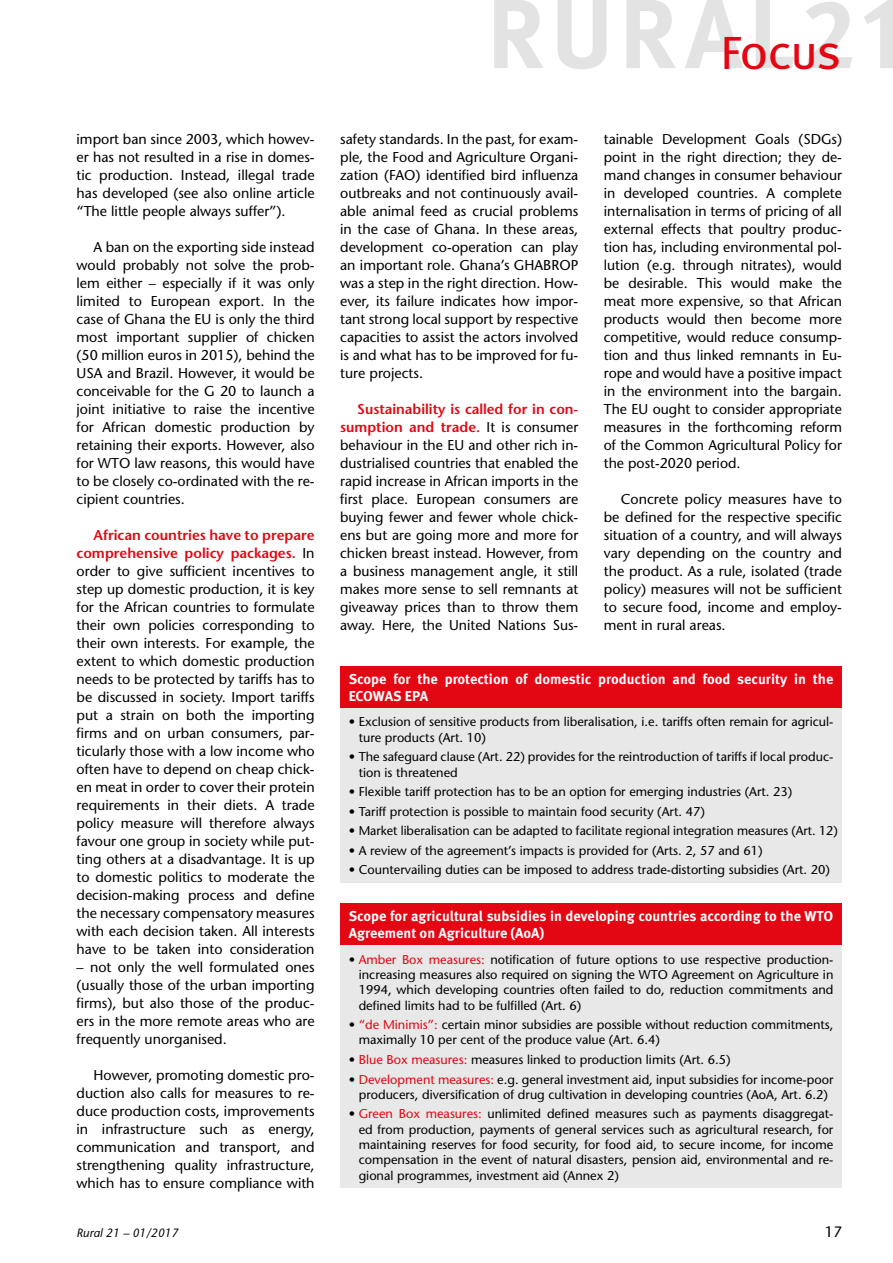
<style>
.page{position:relative;width:893px;height:1263px;background:#fff}
.page>*{position:absolute;margin:0;border:0;box-sizing:border-box;transform-origin:0 0}
.t1{font:46.5px "Meta Pro";letter-spacing:-.04em;color:#e30613}
.t2{font:500 15px "Stone Sans Std";color:#000}
.t3{font:500 14.25px/18px "Stone Sans Std";color:#000;text-align:justify}
.t4{font:700 14.25px/17.1px "Meta Pro";color:#fff}
.t5{font:500 12.75px/15.3px "Stone Sans Std";color:#000}
.t6{font:italic 500 12px "Stone Sans Std";color:#000}
.s1{font-weight:600;color:#e30613}
.s2{color:#e30613}
</style>
<div class="page">
<svg style="left:494px;top:0;width:399px;height:69px"></svg>
<div style="left:340px;top:666px;width:502px;height:43px;background:#e30613"></div>
<div style="left:340px;top:709px;width:502px;height:174px;background:#e8e8e8"></div>
<div style="left:340px;top:903px;width:502px;height:43px;background:#e30613"></div>
<div style="left:340px;top:946px;width:502px;height:242px;background:#e8e8e8"></div>
<h1 class="t1" style="left:720px;top:23px;width:123px">Focus</h1>
<p class="t3" style="left:77px;top:130px;width:240px">import ban since 2003, which howev&shy;er has not resulted in a rise in domes&shy;tic production. Instead, illegal trade has developed (see also online article “The little people always suffer”).</p>
<p class="t3" style="left:77px;top:238px;width:240px;text-indent:17px">A ban on the exporting side instead would probably not solve the prob&shy;lem either – especially if it was only limited to European export. In the case of Ghana the EU is only the third most important supplier of chicken (50 million euros in 2015), behind the USA and Brazil. However, it would be conceivable for the G 20 to launch a joint initiative to raise the incentive for African domestic production by retaining their exports. However, also for WTO law reasons, this would have to be closely co-ordinated with the re&shy;cipient countries.</p>
<p class="t3" style="left:77px;top:526px;width:240px;text-indent:17px"><span class="s1">African countries have to prepare comprehensive policy packages.</span> In order to give sufficient incentives to step up domestic production, it is key for the African countries to formulate their own policies corresponding to their own interests. For example, the extent to which domestic production needs to be protected by tariffs has to be discussed in society. Import tariffs put a strain on both the importing firms and on urban consumers, par&shy;ticularly those with a low income who often have to depend on cheap chick&shy;en meat in order to cover their protein requirements in their diets. A trade policy measure will therefore always favour one group in society while put&shy;ting others at a disadvantage. It is up to domestic politics to moderate the decision-making process and define the necessary compensatory measures with each decision taken. All interests have to be taken into consideration</p>
<p class="t3" style="left:77px;top:958px;width:240px">– not only the well formulated ones (usually those of the urban importing firms), but also those of the produc&shy;ers in the more remote areas who are frequently unorganised.</p>
<p class="t3" style="left:77px;top:1066px;width:240px;text-indent:17px">However, promoting domestic pro&shy;duction also calls for measures to re&shy;duce production costs, improvements in infrastructure such as energy, communication and transport, and strengthening quality infrastructure, which has to ensure compliance with</p>
<p class="t3" style="left:340px;top:130px;width:240px">safety standards. In the past, for exam&shy;ple, the Food and Agriculture Organi&shy;zation (FAO) identified bird influenza outbreaks and not continuously avail&shy;able animal feed as crucial problems in the case of Ghana. In these areas, development co-operation can play an important role. Ghana’s GHABROP was a step in the right direction. How&shy;ever, its failure indicates how impor&shy;tant strong local support by respective capacities to assist the actors involved is and what has to be improved for fu&shy;ture projects.</p>
<p class="t3" style="left:340px;top:400px;width:240px;text-indent:17px"><span class="s1">Sustainability is called for in con&shy;sumption and trade.</span> It is consumer behaviour in the EU and other rich in&shy;dustrialised countries that enabled the rapid increase in African imports in the first place. European consumers are buying fewer and fewer whole chick&shy;ens but are going more and more for chicken breast instead. However, from a business management angle, it still makes more sense to sell remnants at giveaway prices than to throw them away. Here, the United Nations Sus-</p>
<p class="t3" style="left:604px;top:130px;width:240px">tainable Development Goals (SDGs) point in the right direction; they de&shy;mand changes in consumer behaviour in developed countries. A complete internalisation in terms of pricing of all external effects that poultry produc&shy;tion has, including environmental pol&shy;lution (e.g. through nitrates), would be desirable. This would make the meat more expensive, so that African products would then become more competitive, would reduce consump&shy;tion and thus linked remnants in Eu&shy;rope and would have a positive impact in the environment into the bargain.<br>The EU ought to consider appropriate measures in the forthcoming reform of the Common Agricultural Policy for the post-2020 period.</p>
<p class="t3" style="left:604px;top:490px;width:240px;text-indent:17px">Concrete policy measures have to be defined for the respective specific situation of a country, and will always vary depending on the country and the product. As a rule, isolated (trade policy) measures will not be sufficient to secure food, income and employ&shy;ment in rural areas.</p>
<p class="t4" style="left:349px;top:671px;width:486px">Scope for the protection of domestic production and food security in the<br>ECOWAS EPA</p>
<p class="t5" style="left:359px;top:714px;width:476px;text-indent:-10px">• Exclusion of sensitive products from liberalisation, i.e. tariffs often remain for agricul&shy;ture products (Art. 10)</p>
<p class="t5" style="left:359px;top:749px;width:476px;text-indent:-10px">• The safeguard clause (Art. 22) provides for the reintroduction of tariffs if local produc&shy;tion is threatened</p>
<p class="t5" style="left:349px;top:784px;width:445px">• Flexible tariff protection has to be an option for emerging industries (Art. 23)</p>
<p class="t5" style="left:349px;top:804px;width:358px">• Tariff protection is possible to maintain food security (Art. 47)</p>
<p class="t5" style="left:349px;top:823px;width:491px">• Market liberalisation can be adapted to facilitate regional integration measures (Art. 12)</p>
<p class="t5" style="left:349px;top:843px;width:415px">• A review of the agreement’s impacts is provided for (Arts. 2, 57 and 61)</p>
<p class="t5" style="left:349px;top:862px;width:483px">• Countervailing duties can be imposed to address trade-distorting subsidies (Art. 20)</p>
<p class="t4" style="left:349px;top:908px;width:486px">Scope for agricultural subsidies in developing countries according to the WTO<br>Agreement on Agriculture (AoA)</p>
<p class="t5" style="left:359px;top:952px;width:476px;text-align:justify;text-indent:-10px">• <span class="s2">Amber Box measures:</span> notification of future options to use respective production&shy;increasing measures also required on signing the WTO Agreement on Agriculture in 1994, which developing countries often failed to do, reduction commitments and defined limits had to be fulfilled (Art. 6)</p>
<p class="t5" style="left:359px;top:1017px;width:476px;text-indent:-10px">• <span class="s2">“de Minimis”:</span> certain minor subsidies are possible without reduction commitments, maximally 10 per cent of the produce value (Art. 6.4)</p>
<p class="t5" style="left:349px;top:1052px;width:383px">• <span class="s2">Blue Box measures:</span> measures linked to production limits (Art. 6.5)</p>
<p class="t5" style="left:349px;top:1071px;width:486px;text-align:center">• <span class="s2">Development measures:</span> e.g. general investment aid, input subsidies for income-poor producers, diversification of drug cultivation in developing countries (AoA, Art. 6.2)</p>
<p class="t5" style="left:359px;top:1106px;width:476px;text-align:justify;text-indent:-10px">• <span class="s2">Green Box measures:</span> unlimited defined measures such as payments disaggregat&shy;ed from production, payments of general services such as agricultural research, for maintaining reserves for food security, for food aid, to secure income, for income compensation in the event of natural disasters, pension aid, environmental and re&shy;gional programmes, investment aid (Annex 2)</p>
<p class="t6" style="left:77px;top:1226px;width:103px">Rural 21 – 01/2017</p>
<p class="t2" style="left:825px;top:1223px;width:19px">17</p>
</div>
